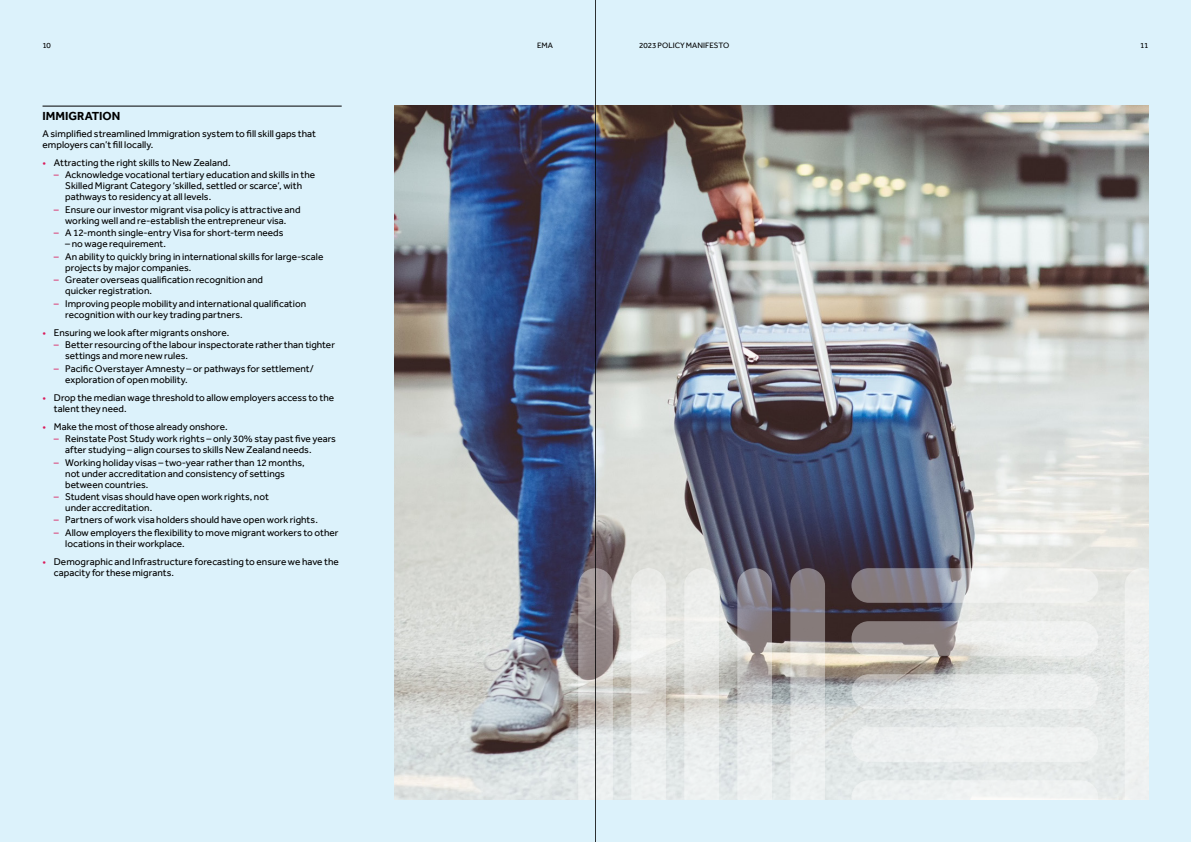
<style>
.page{position:relative;width:1191px;height:842px;background:#dcf2fb}
.page>*{position:absolute;margin:0;border:0;box-sizing:border-box;transform-origin:0 0}
.t1{font:700 12px "Effra";color:#000}
.t2{font:10px/11px "Effra";color:#000}
.t3{font:8px "Effra";letter-spacing:-.005em;color:#000}
.s1{color:#da1c5c}
</style>
<div class="page">
<img style="left:394px;top:106px;width:754px;height:693px">
<div style="left:1124px;top:568px;width:24px;height:231px;background:#eef0ef"></div>
<svg style="left:851px;top:568px;width:247px;height:35px;background:#c1bfc2"></svg>
<svg style="left:851px;top:621px;width:247px;height:35px;background:#ccc9c7"></svg>
<svg style="left:851px;top:674px;width:247px;height:35px;fill:#e9ebeb"></svg>
<div style="left:851px;top:727px;width:247px;height:35px;background:#eff1f1;border-radius:17px"></div>
<div style="left:851px;top:780px;width:247px;height:19px;background:#eff2f2"></div>
<svg style="left:790px;top:568px;width:35px;height:231px"></svg>
<svg style="left:737px;top:568px;width:35px;height:231px"></svg>
<svg style="left:684px;top:568px;width:35px;height:231px"></svg>
<svg style="left:631px;top:568px;width:35px;height:231px"></svg>
<svg style="left:578px;top:568px;width:35px;height:231px"></svg>
<hr style="left:43px;top:106px;width:299px;height:1px;background:#000">
<hr style="left:595px;top:0;width:1px;height:842px;background:#000">
<p class="t3" style="left:43px;top:40px;width:10px">10</p>
<p class="t3" style="left:537px;top:40px;width:17px">EMA</p>
<p class="t3" style="left:639px;top:40px;width:92px">2023 POLICY MANIFESTO</p>
<p class="t3" style="left:1140px;top:40px;width:10px">11</p>
<p class="t1" style="left:43px;top:109px;width:79px">IMMIGRATION</p>
<p class="t2" style="left:43px;top:128px;width:275px">A simplified streamlined Immigration system to fill skill gaps that employers can’t fill locally.</p>
<p class="t2" style="left:43px;top:157px;width:190px"><span class="s1">•</span> Attracting the right skills to New Zealand.</p>
<p class="t2" style="left:65px;top:169px;width:251px;text-indent:-11px"><span class="s1">–</span> Acknowledge vocational tertiary education and skills in the<br>Skilled Migrant Category ‘skilled, settled or scarce’, with pathways to residency at all levels.</p>
<p class="t2" style="left:54px;top:204px;width:248px;text-align:center"><span class="s1">–</span> Ensure our investor migrant visa policy is attractive and working well and re-establish the entrepreneur visa.</p>
<p class="t2" style="left:54px;top:227px;width:231px"><span class="s1">–</span> A 12-month single-entry Visa for short-term needs</p>
<p class="t2" style="left:65px;top:238px;width:102px">– no wage requirement.</p>
<p class="t2" style="left:65px;top:251px;width:260px;text-indent:-11px"><span class="s1">–</span> An ability to quickly bring in international skills for large-scale projects by major companies.</p>
<p class="t2" style="left:65px;top:274px;width:199px;text-indent:-11px"><span class="s1">–</span> Greater overseas qualification recognition and quicker registration.</p>
<p class="t2" style="left:65px;top:298px;width:242px;text-indent:-11px"><span class="s1">–</span> Improving people mobility and international qualification recognition with our key trading partners.</p>
<p class="t2" style="left:43px;top:327px;width:188px"><span class="s1">•</span> Ensuring we look after migrants onshore.</p>
<p class="t2" style="left:65px;top:339px;width:271px;text-indent:-11px"><span class="s1">–</span> Better resourcing of the labour inspectorate rather than tighter settings and more new rules.</p>
<p class="t2" style="left:65px;top:363px;width:250px;text-indent:-11px"><span class="s1">–</span> Pacific Overstayer Amnesty – or pathways for settlement/ exploration of open mobility.</p>
<p class="t2" style="left:54px;top:392px;width:282px;text-indent:-11px"><span class="s1">•</span> Drop the median wage threshold to allow employers access to the talent they need.</p>
<p class="t2" style="left:43px;top:421px;width:187px"><span class="s1">•</span> Make the most of those already onshore.</p>
<p class="t2" style="left:65px;top:433px;width:272px;text-indent:-11px"><span class="s1">–</span> Reinstate Post Study work rights – only 30% stay past five years after studying – align courses to skills New Zealand needs.</p>
<p class="t2" style="left:65px;top:457px;width:241px;text-indent:-11px"><span class="s1">–</span> Working holiday visas – two-year rather than 12 months, not under accreditation and consistency of settings between countries.</p>
<p class="t2" style="left:65px;top:491px;width:205px;text-indent:-11px"><span class="s1">–</span> Student visas should have open work rights, not under accreditation.</p>
<p class="t2" style="left:54px;top:514px;width:265px"><span class="s1">–</span> Partners of work visa holders should have open work rights.</p>
<p class="t2" style="left:65px;top:527px;width:275px;text-indent:-11px"><span class="s1">–</span> Allow employers the flexibility to move migrant workers to other locations in their workplace.</p>
<p class="t2" style="left:54px;top:556px;width:286px;text-indent:-11px"><span class="s1">•</span> Demographic and Infrastructure forecasting to ensure we have the capacity for these migrants.</p>
</div>
